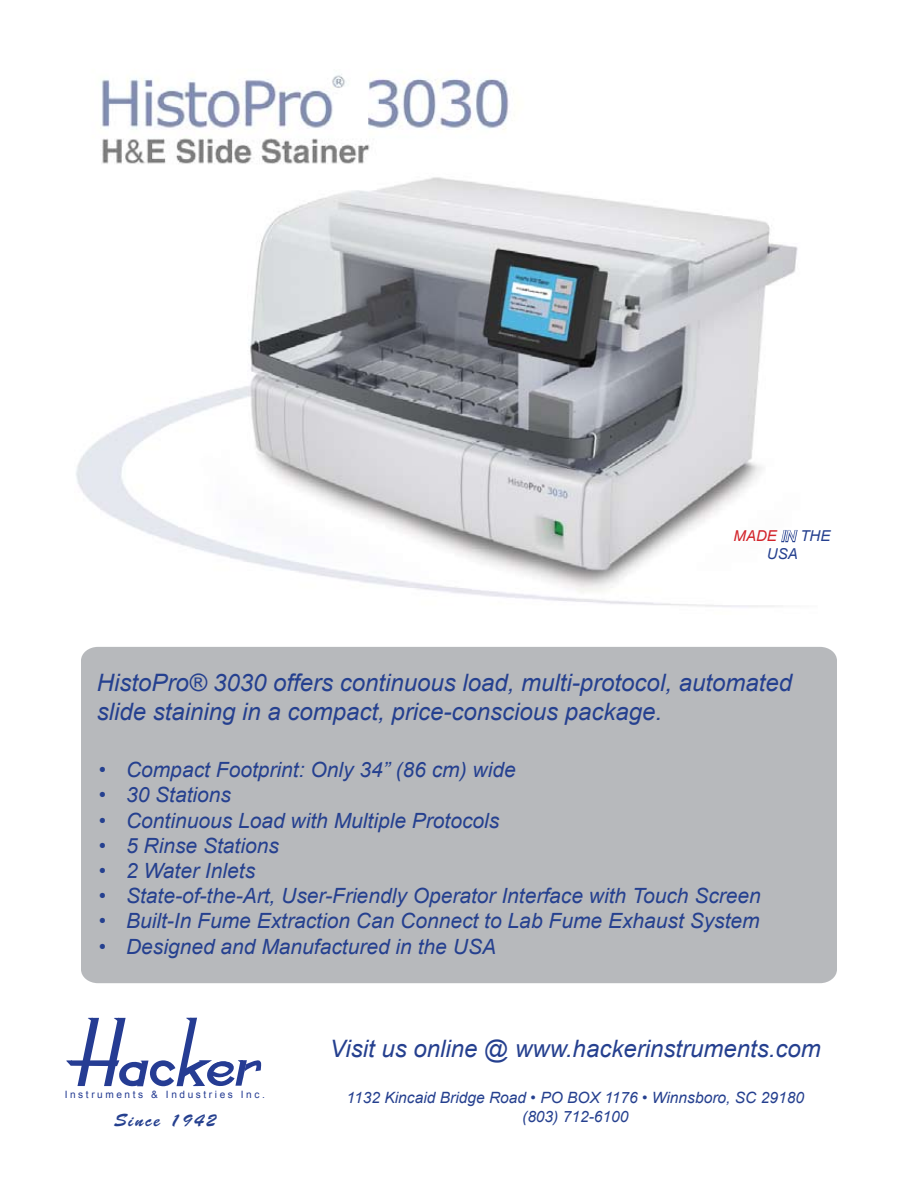
<style>
.page{position:relative;width:918px;height:1188px;background:#fff}
.page>*{position:absolute;margin:0;border:0;box-sizing:border-box;transform-origin:0 0}
.t1{font:italic 24px/28.8px "Arial";color:#25408f}
.t2{font:italic 21px "Arial";color:#25408f}
.t3{font:18px "Brush Script Std";letter-spacing:.1em;color:#25408f}
.t4{font:italic 15.6px/18.6px "Arial";color:#25408f;text-align:center}
.t5{font:italic 15px/18px "Arial";color:#25408f;text-align:center}
.t6{font:10.05px "Arial";letter-spacing:.255em;color:#253c93}
.s1{color:#d2232a}
.s2{color:#fff}
</style>
<div class="page">
<img style="left:76px;top:74px;width:722px;height:533px">
<div style="left:81px;top:647px;width:756px;height:336px;background:#b7b9bc"></div>
<div style="left:97px;top:673px;width:734px;height:65px;background:#b7b9bc"></div>
<div style="left:99px;top:750px;width:705px;height:215px;background:#b7b9bc"></div>
<svg style="left:780px;top:522px;width:18px;height:25px"></svg>
<svg style="left:66px;top:1018px;width:196px;height:69px"></svg>
<p class="t5" style="left:734px;top:527px;width:98px"><span class="s1">MADE</span> <span class="s2">IN</span> THE<br>USA</p>
<p class="t1" style="left:97px;top:668px;width:697px">HistoPro® 3030 offers continuous load, multi-protocol, automated slide staining in a compact, price-conscious package.</p>
<p class="t2" style="left:99px;top:756px;width:418px">• Compact Footprint: Only 34” (86 cm) wide</p>
<p class="t2" style="left:99px;top:781px;width:134px">• 30 Stations</p>
<p class="t2" style="left:99px;top:807px;width:402px">• Continuous Load with Multiple Protocols</p>
<p class="t2" style="left:99px;top:832px;width:181px">• 5 Rinse Stations</p>
<p class="t2" style="left:99px;top:857px;width:158px">• 2 Water Inlets</p>
<p class="t2" style="left:99px;top:882px;width:663px">• State-of-the-Art, User-Friendly Operator Interface with Touch Screen</p>
<p class="t2" style="left:99px;top:907px;width:662px">• Built-In Fume Extraction Can Connect to Lab Fume Exhaust System</p>
<p class="t2" style="left:99px;top:933px;width:399px">• Designed and Manufactured in the USA</p>
<p class="t6" style="left:65px;top:1088px;width:202px">Instruments &amp; Industries Inc.</p>
<p class="t3" style="left:114px;top:1110px;width:103px">Since 1942</p>
<p class="t1" style="left:330px;top:1034px;width:492px">Visit us online @ www.hackerinstruments.com</p>
<p class="t4" style="left:347px;top:1089px;width:459px">1132 Kincaid Bridge Road • PO BOX 1176 • Winnsboro, SC 29180 (803) 712-6100</p>
</div>
